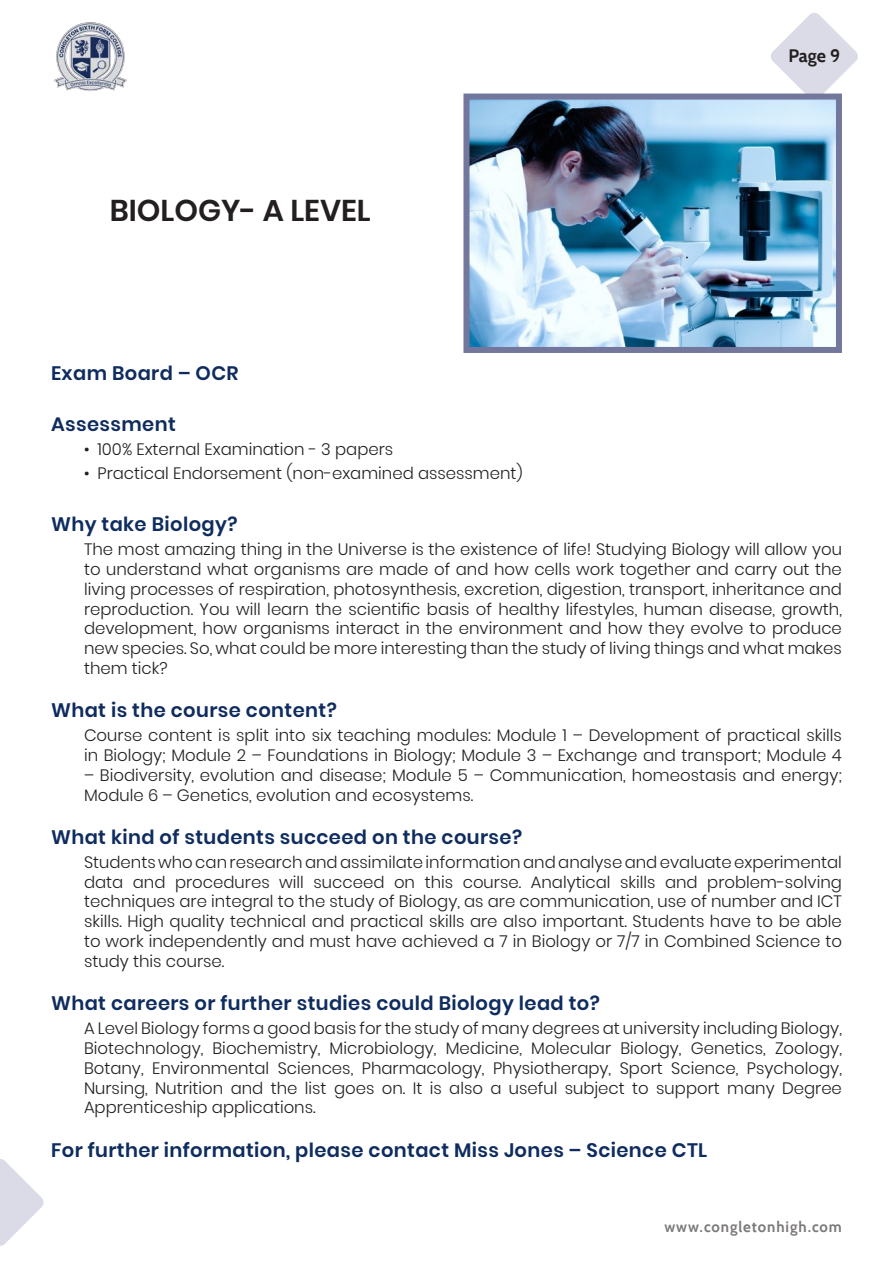
<style>
.page{position:relative;width:893px;height:1263px;background:#fff}
.page>*{position:absolute;margin:0;border:0;box-sizing:border-box;transform-origin:0 0}
.Headers{font:600 30px "Poppins";color:#231f20}
.Subject_Header{font:600 19.5px "Poppins";letter-spacing:.02em;color:#0f2c5f}
.t1{font:700 18px "Cabin";color:#231f20}
.Subject{font:300 16.5px/19.8px "Poppins";color:#231f20;text-align:justify}
.Subject_Bullet_Pts{font:300 16.5px "Poppins";color:#231f20}
.t2{font:700 15px "Cabin";letter-spacing:.06em;color:#231f20}
</style>
<div class="page">
<svg style="left:770px;top:13px;width:88px;height:81px"></svg>
<svg style="left:0;top:1159px;width:44px;height:87px"></svg>
<img style="left:53px;top:22px;width:74px;height:69px">
<img style="left:470px;top:101px;width:365px;height:245px">
<div style="left:463px;top:94px;width:379px;height:259px;border:6px solid #73779b"></div>
<p class="Headers" style="left:110px;top:193px;width:263px">BIOLOGY- A LEVEL</p>
<p class="t1" style="left:788px;top:45px;width:53px">Page 9</p>
<p class="Subject_Header" style="left:51px;top:361px;width:189px">Exam Board – OCR</p>
<p class="Subject_Header" style="left:51px;top:413px;width:126px">Assessment</p>
<p class="Subject_Bullet_Pts" style="left:84px;top:440px;width:311px">• 100% External Examination - 3 papers</p>
<p class="Subject_Bullet_Pts" style="left:84px;top:464px;width:440px">• Practical Endorsement (non-examined assessment)</p>
<p class="Subject_Header" style="left:51px;top:513px;width:188px">Why take Biology?</p>
<p class="Subject" style="left:84px;top:539px;width:759px">The most amazing thing in the Universe is the existence of life! Studying Biology will allow you to understand what organisms are made of and how cells work together and carry out the living processes of respiration, photosynthesis, excretion, digestion, transport, inheritance and reproduction. You will learn the scientific basis of healthy lifestyles, human disease, growth, development, how organisms interact in the environment and how they evolve to produce new species. So, what could be more interesting than the study of living things and what makes them tick?</p>
<p class="Subject_Header" style="left:51px;top:699px;width:287px">What is the course content?</p>
<p class="Subject" style="left:84px;top:726px;width:759px">Course content is split into six teaching modules: Module 1 – Development of practical skills in Biology; Module 2 – Foundations in Biology; Module 3 – Exchange and transport; Module 4</p>
<p class="Subject" style="left:84px;top:765px;width:759px">– Biodiversity, evolution and disease; Module 5 – Communication, homeostasis and energy;<br>Module 6 – Genetics, evolution and ecosystems.</p>
<p class="Subject_Header" style="left:51px;top:826px;width:473px">What kind of students succeed on the course?</p>
<p class="Subject" style="left:84px;top:852px;width:759px">Students who can research and assimilate information and analyse and evaluate experimental data and procedures will succeed on this course. Analytical skills and problem-solving techniques are integral to the study of Biology, as are communication, use of number and ICT skills. High quality technical and practical skills are also important. Students have to be able to work independently and must have achieved a 7 in Biology or 7/7 in Combined Science to study this course.</p>
<p class="Subject_Header" style="left:51px;top:992px;width:550px">What careers or further studies could Biology lead to?</p>
<p class="Subject" style="left:84px;top:1018px;width:759px">A Level Biology forms a good basis for the study of many degrees at university including Biology, Biotechnology, Biochemistry, Microbiology, Medicine, Molecular Biology, Genetics, Zoology, Botany, Environmental Sciences, Pharmacology, Physiotherapy, Sport Science, Psychology, Nursing, Nutrition and the list goes on. It is also a useful subject to support many Degree Apprenticeship applications.</p>
<p class="Subject_Header" style="left:51px;top:1138px;width:658px">For further information, please contact Miss Jones – Science CTL</p>
<p class="t2" style="left:664px;top:1217px;width:179px">www.congletonhigh.com</p>
</div>
